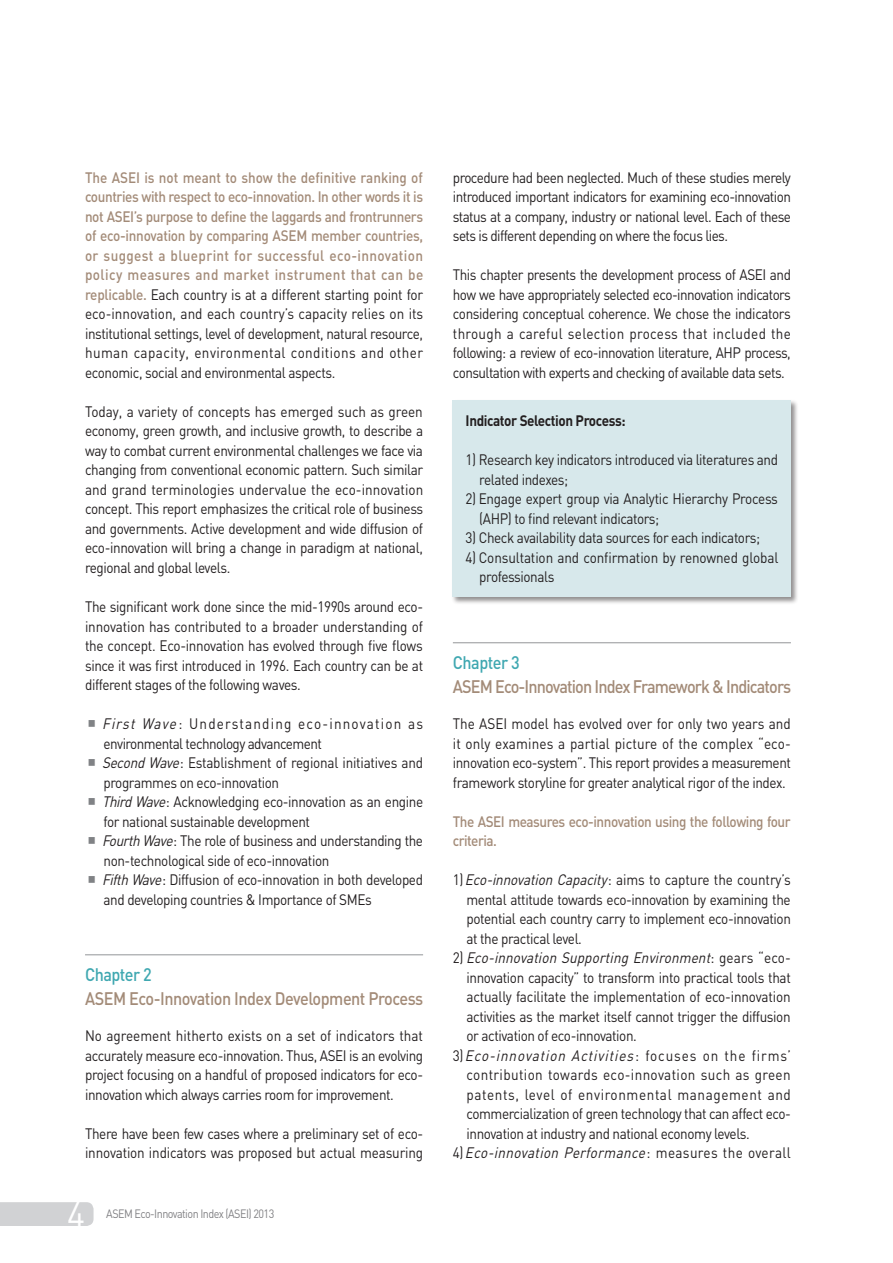
<style>
.page{position:relative;width:893px;height:1263px;background:#fff}
.page>*{position:absolute;margin:0;border:0;box-sizing:border-box;transform-origin:0 0}
.좌페이지{font:36px "DIN";color:#fff;scale:.95 1}
.중제목-Din_M12_밤브라운{font:500 18px "DIN";letter-spacing:-.055em;color:#a38b78;scale:.9 1}
.중제목-Din_M12_밤브라운-2{font:500 18px "DIN";letter-spacing:-.03em;color:#a38b78;scale:.9 1}
.중제목-Din_M12_밤브라운-3{font:500 18px "DIN";letter-spacing:-.03em;color:#40a8b1;scale:.9 1}
.본문-Din10{font:15px/19.5px "DIN";letter-spacing:-.03em;color:#231f20;text-align:justify;scale:.9 1}
.본문-Din10-2{font:500 15px/19.5px "DIN";letter-spacing:-.035em;color:#a38b78;text-align:justify;scale:.9 1}
.본문-Din10-3{font:15px/19.5px "DIN";letter-spacing:-.01em;color:#231f20;scale:.9 1}
.본문-Din10-4{font:italic 15px "DIN";color:#231f20;scale:.9 1}
.t1{font:700 15px "DIN";letter-spacing:-.03em;color:#231f20;scale:.9 1}
.t2{font:12px "DIN";letter-spacing:-.05em;color:#808083;scale:.9 1}
.s1{font-weight:400;color:#231f20}
.s2{font-family:"SMJ Gothic Std";color:#808285}
.s3{font-style:italic}
.s4{font-style:normal}
</style>
<div class="page">
<div style="left:0;top:1202px;width:94px;height:24px;background:#d1d2d4"></div>
<hr style="left:85px;top:954px;width:338px;height:1px;background:#939598">
<hr style="left:453px;top:642px;width:338px;height:1px;background:#939598">
<div style="left:451px;top:399px;width:347px;height:205px;background:#231f20;opacity:.5"></div>
<div style="left:453px;top:400px;width:338px;height:197px;background:#d7e8eb"></div>
<p class="본문-Din10-2" style="left:85px;top:167px;width:377px">The ASEI is not meant to show the definitive ranking of countries with respect to eco-innovation. In other words it is not ASEI’s purpose to define the laggards and frontrunners of eco-innovation by comparing ASEM member countries, or suggest a blueprint for successful eco-innovation policy measures and market instrument that can be replicable. <span class="s1">Each country is at a different starting point for eco-innovation, and each country’s capacity relies on its institutional settings, level of development, natural resource, human capacity, environmental conditions and other economic, social and environmental aspects.</span></p>
<p class="본문-Din10" style="left:85px;top:401px;width:377px">Today, a variety of concepts has emerged such as green economy, green growth, and inclusive growth, to describe a way to combat current environmental challenges we face via changing from conventional economic pattern. Such similar and grand terminologies undervalue the eco-innovation concept. This report emphasizes the critical role of business and governments. Active development and wide diffusion of eco-innovation will bring a change in paradigm at national, regional and global levels.</p>
<p class="본문-Din10" style="left:85px;top:596px;width:377px">The significant work done since the mid-1990s around eco&shy;innovation has contributed to a broader understanding of the concept. Eco-innovation has evolved through five flows since it was first introduced in 1996. Each country can be at different stages of the following waves.</p>
<p class="본문-Din10" style="left:104px;top:713px;width:357px;text-indent:-18px"><span class="s2">■</span> <span class="s3">First Wave</span>: Understanding eco-innovation as environmental technology advancement</p>
<p class="본문-Din10" style="left:104px;top:752px;width:356px;text-indent:-18px"><span class="s2">■</span> <span class="s3">SecondWave</span>: Establishment of regional initiatives and programmes on eco-innovation</p>
<p class="본문-Din10" style="left:104px;top:791px;width:357px;text-indent:-18px"><span class="s2">■</span> <span class="s3">ThirdWave</span>: Acknowledging eco-innovation as an engine for national sustainable development</p>
<p class="본문-Din10" style="left:104px;top:830px;width:357px;text-indent:-18px"><span class="s2">■</span> <span class="s3">FourthWave</span>: The role of business and understanding the non-technological side of eco-innovation</p>
<p class="본문-Din10" style="left:104px;top:869px;width:357px;text-indent:-18px"><span class="s2">■</span> <span class="s3">FifthWave</span>: Diffusion of eco-innovation in both developed and developing countries &amp; Importance of SMEs</p>
<p class="중제목-Din_M12_밤브라운-3" style="left:85px;top:962px;width:76px">Chapter 2</p>
<p class="중제목-Din_M12_밤브라운-2" style="left:85px;top:986px;width:377px">ASEM Eco-Innovation Index Development Process</p>
<p class="본문-Din10" style="left:85px;top:1025px;width:377px">No agreement hitherto exists on a set of indicators that accurately measure eco-innovation. Thus, ASEI is an evolving project focusing on a handful of proposed indicators for eco&shy;innovation which always carries room for improvement.</p>
<p class="본문-Din10" style="left:85px;top:1123px;width:377px">There have been few cases where a preliminary set of eco&shy;innovation indicators was proposed but actual measuring</p>
<p class="좌페이지" style="left:67px;top:1192px;width:20px">4</p>
<p class="t2" style="left:106px;top:1206px;width:188px">ASEM Eco-Innovation Index (ASEI) 2013</p>
<p class="본문-Din10" style="left:453px;top:167px;width:377px">procedure had been neglected. Much of these studies merely introduced important indicators for examining eco-innovation status at a company, industry or national level. Each of these sets is different depending on where the focus lies.</p>
<p class="본문-Din10" style="left:453px;top:265px;width:377px">This chapter presents the development process of ASEI and how we have appropriately selected eco-innovation indicators considering conceptual coherence. We chose the indicators through a careful selection process that included the following: a review of eco-innovation literature, AHP process, consultation with experts and checking of available data sets.</p>
<p class="t1" style="left:466px;top:411px;width:179px">Indicator Selection Process:</p>
<p class="본문-Din10" style="left:479px;top:450px;width:334px;text-indent:-14px">1) Research key indicators introduced via literatures and related indexes;</p>
<p class="본문-Din10" style="left:479px;top:489px;width:333px;text-indent:-14px">2) Engage expert group via Analytic Hierarchy Process (AHP) to find relevant indicators;</p>
<p class="본문-Din10" style="left:466px;top:528px;width:329px">3) Check availability data sources for each indicators;</p>
<p class="본문-Din10-3" style="left:479px;top:547px;width:334px;text-indent:-14px">4) Consultation and confirmation by renowned global professionals</p>
<p class="중제목-Din_M12_밤브라운-3" style="left:453px;top:650px;width:76px">Chapter 3</p>
<p class="중제목-Din_M12_밤브라운" style="left:453px;top:674px;width:377px">ASEM Eco-Innovation Index Framework &amp; Indicators</p>
<p class="본문-Din10" style="left:453px;top:713px;width:377px">The ASEI model has evolved over for only two years and it only examines a partial picture of the complex “eco&shy;innovation eco-system”. This report provides a measurement framework storyline for greater analytical rigor of the index.</p>
<p class="본문-Din10-2" style="left:453px;top:811px;width:377px">The ASEI measures eco-innovation using the following four criteria.</p>
<p class="본문-Din10" style="left:466px;top:869px;width:362px;text-indent:-14px">1) <span class="s3">Eco-innovation Capacity</span>: aims to capture the country’s mental attitude towards eco-innovation by examining the potential each country carry to implement eco-innovation at the practical level.</p>
<p class="본문-Din10" style="left:466px;top:947px;width:362px;text-indent:-14px">2 ) <span class="s3">Eco-innovation Supporting Environment</span>: g e a rs “ e c o - innovation capacity” to transform into practical tools that actually facilitate the implementation of eco-innovation activities as the market itself cannot trigger the diffusion or activation of eco-innovation.</p>
<p class="본문-Din10" style="left:466px;top:1045px;width:362px;text-indent:-14px">3) <span class="s3">Eco-innovation Activities</span>: f o c u s e s o n t h e f i r m s ’ contribution towards eco-innovation such as green patents, level of environmental management and commercialization of green technology that can affect eco&shy;innovation at industry and national economy levels.</p>
<p class="본문-Din10-4" style="left:453px;top:1143px;width:377px"><span class="s4">4)</span> Eco-innovation Performance<span class="s4">: m e a s u re s t h e ove ra l l</span></p>
</div>
